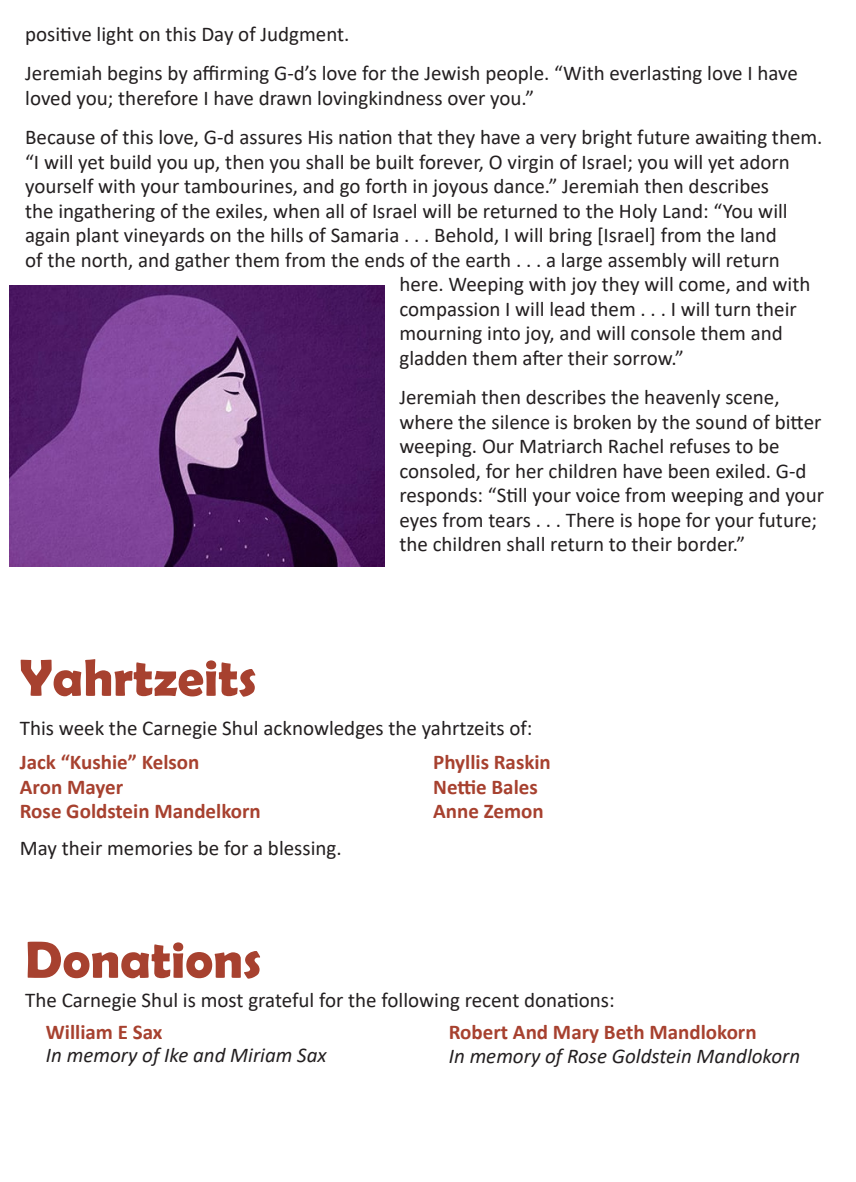
<style>
.page{position:relative;width:856px;height:1182px;background:#fff}
.page>*{position:absolute;margin:0;border:0;box-sizing:border-box;transform-origin:0 0}
.head_large{font:700 52.5px "Berlin Sans FB Demi";color:#a7412f}
.head_large-2{font:21px/24.5px "Calibri";color:#231f20}
.donation-name{font:700 21px "Calibri";color:#a7412f}
.IMO_name{font:italic 21px "Calibri";color:#231f20}
.donation-note{font:italic 21px "Calibri";color:#231f20}
</style>
<div class="page">
<img style="left:10px;top:285px;width:374px;height:282px">
<p class="head_large-2" style="left:25px;top:21px;width:326px">positive light on this Day of Judgment.</p>
<p class="head_large-2" style="left:25px;top:61px;width:774px">Jeremiah begins by affirming G-d’s love for the Jewish people. “With everlasting love I have loved you; therefore I have drawn lovingkindness over you.”</p>
<p class="head_large-2" style="left:25px;top:124px;width:799px">Because of this love, G-d assures His nation that they have a very bright future awaiting them.</p>
<p class="head_large-2" style="left:25px;top:149px;width:766px">“I will yet build you up, then you shall be built forever, O virgin of Israel; you will yet adorn</p>
<p class="head_large-2" style="left:25px;top:173px;width:745px">yourself with your tambourines, and go forth in joyous dance.” Jeremiah then describes</p>
<p class="head_large-2" style="left:25px;top:198px;width:764px">the ingathering of the exiles, when all of Israel will be returned to the Holy Land: “You will</p>
<p class="head_large-2" style="left:25px;top:222px;width:753px">again plant vineyards on the hills of Samaria . . . Behold, I will bring [Israel] from the land</p>
<p class="head_large-2" style="left:25px;top:247px;width:756px">of the north, and gather them from the ends of the earth . . . a large assembly will return</p>
<p class="head_large-2" style="left:399px;top:271px;width:412px">here. Weeping with joy they will come, and with</p>
<p class="head_large-2" style="left:399px;top:296px;width:399px">compassion I will lead them . . . I will turn their</p>
<p class="head_large-2" style="left:399px;top:320px;width:385px">mourning into joy, and will console them and</p>
<p class="head_large-2" style="left:399px;top:345px;width:286px">gladden them after their sorrow.”</p>
<p class="head_large-2" style="left:399px;top:384px;width:426px">Jeremiah then describes the heavenly scene, where the silence is broken by the sound of bitter weeping. Our Matriarch Rachel refuses to be consoled, for her children have been exiled. G-d responds: “Still your voice from weeping and your eyes from tears . . . There is hope for your future; the children shall return to their border.”</p>
<p class="head_large" style="left:20px;top:647px;width:238px">Yahrtzeits</p>
<p class="head_large-2" style="left:20px;top:715px;width:514px">This week the Carnegie Shul acknowledges the yahrtzeits of:</p>
<p class="donation-name" style="left:20px;top:747px;width:181px">Jack “Kushie” Kelson</p>
<p class="donation-name" style="left:20px;top:771px;width:105px">Aron Mayer</p>
<p class="donation-name" style="left:20px;top:796px;width:242px">Rose Goldstein Mandelkorn</p>
<p class="head_large-2" style="left:20px;top:835px;width:323px">May their memories be for a blessing.</p>
<p class="donation-name" style="left:433px;top:747px;width:119px">Phyllis Raskin</p>
<p class="donation-name" style="left:433px;top:771px;width:106px">Nettie Bales</p>
<p class="donation-name" style="left:433px;top:796px;width:112px">Anne Zemon</p>
<p class="head_large" style="left:25px;top:929px;width:238px">Donations</p>
<p class="head_large-2" style="left:25px;top:987px;width:591px">The Carnegie Shul is most grateful for the following recent donations:</p>
<p class="donation-name" style="left:46px;top:1016px;width:118px">William E Sax</p>
<p class="donation-note" style="left:46px;top:1039px;width:282px">In memory of Ike and Miriam Sax</p>
<p class="donation-name" style="left:449px;top:1016px;width:309px">Robert And Mary Beth Mandlokorn</p>
<p class="IMO_name" style="left:449px;top:1041px;width:353px">In memory of Rose Goldstein Mandlokorn</p>
</div>
